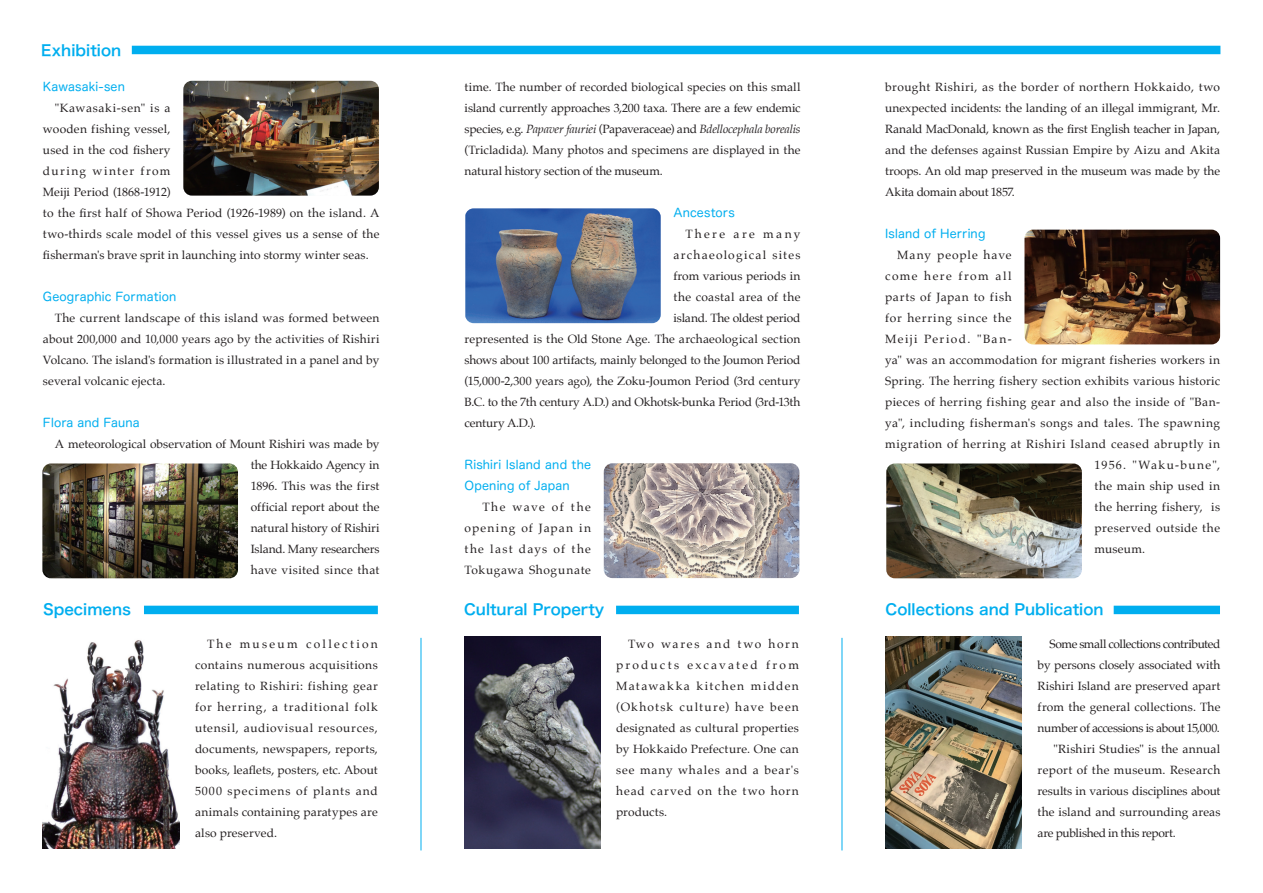
<style>
.page{position:relative;width:1263px;height:893px;background:#fff}
.page>*{position:absolute;margin:0;border:0;box-sizing:border-box;transform-origin:0 0}
.t1{font:15px "Hira Kaku Pro W6";color:#00aeef}
.t2{font:12px/21px "Palatino";letter-spacing:.015em;color:#231f20;text-align:justify}
.t3{font:12px "Palatino";letter-spacing:-.02em;color:#231f20}
.t4{font:12px/21px "Hira Maru Pro N W4";letter-spacing:.015em;color:#00aeef}
.t5{font:12px "Palatino";letter-spacing:.04em;color:#231f20}
.t6{font:12px "Palatino";letter-spacing:.035em;color:#231f20}
.t7{font:12px "Palatino";letter-spacing:.045em;color:#231f20}
.t8{font:12px "Palatino";letter-spacing:-.005em;color:#231f20}
.t9{font:12px "Palatino";letter-spacing:-.03em;color:#231f20}
.t10{font:12px "Palatino";letter-spacing:-.01em;color:#231f20}
.t11{font:12px "Palatino";letter-spacing:-.035em;color:#231f20}
.t12{font:12px "Palatino";letter-spacing:-.025em;color:#231f20}
.t13{font:12px "Palatino";letter-spacing:.105em;color:#231f20}
.t14{font:12px "Palatino";letter-spacing:.05em;color:#231f20}
.t15{font:12px "Palatino";letter-spacing:.065em;color:#231f20}
.t16{font:12px "Palatino";letter-spacing:.115em;color:#231f20}
.t17{font:12px "Palatino";letter-spacing:.11em;color:#231f20}
.t18{font:12px "Palatino";letter-spacing:.12em;color:#231f20}
.t19{font:12px "Palatino";letter-spacing:.075em;color:#231f20}
.t20{font:12px "Palatino";letter-spacing:.195em;color:#231f20}
.s1{font-style:italic}
</style>
<div class="page">
<img style="left:885px;top:636px;width:137px;height:213px">
<img style="left:464px;top:636px;width:136px;height:213px">
<img style="left:43px;top:640px;width:136px;height:209px">
<img style="left:886px;top:463px;width:196px;height:115px">
<div style="left:132px;top:46px;width:1088px;height:8px;background:#00aeef"></div>
<div style="left:144px;top:606px;width:234px;height:8px;background:#00aeef"></div>
<div style="left:616px;top:606px;width:183px;height:8px;background:#00aeef"></div>
<div style="left:1114px;top:606px;width:106px;height:8px;background:#00aeef"></div>
<img style="left:183px;top:81px;width:196px;height:115px">
<img style="left:465px;top:208px;width:196px;height:115px">
<img style="left:1024px;top:230px;width:196px;height:114px">
<img style="left:42px;top:463px;width:196px;height:115px">
<img style="left:604px;top:463px;width:195px;height:115px">
<hr style="left:421px;top:638px;width:1px;height:212px;background:#00aeef">
<hr style="left:842px;top:638px;width:1px;height:212px;background:#00aeef">
<p class="t1" style="left:41px;top:37px;width:81px">Exhibition</p>
<p class="t4" style="left:43px;top:76px;width:83px">Kawasaki-sen</p>
<p class="t2" style="left:43px;top:97px;width:338px;text-align:left;text-indent:12px">"Kawasaki-sen" is a<br>wooden fishing vessel,<br>used in the cod fishery<br>during winter from<br>Meiji Period (1868-1912)<br>to the first half of Showa Period (1926-1989) on the island. A two-thirds scale model of this vessel gives us a sense of the fisherman's brave sprit in launching into stormy winter seas.</p>
<p class="t4" style="left:43px;top:286px;width:135px">Geographic Formation</p>
<p class="t2" style="left:43px;top:307px;width:338px;text-indent:12px">The current landscape of this island was formed between about 200,000 and 10,000 years ago by the activities of Rishiri Volcano. The island's formation is illustrated in a panel and by several volcanic ejecta.</p>
<p class="t4" style="left:43px;top:412px;width:98px">Flora and Fauna</p>
<p class="t2" style="left:251px;top:433px;width:130px;text-indent:-196px">A meteorological observation of Mount Rishiri was made by the Hokkaido Agency in 1896. This was the first official report about the natural history of Rishiri Island. Many researchers have visited since that</p>
<p class="t2" style="left:465px;top:76px;width:337px">time. The number of recorded biological species on this small island currently approaches 3,200 taxa. There are a few endemic species, e.g. <span class="s1">Papaver fauriei</span> (Papaveraceae) and <span class="s1">Bdellocephala borealis </span>(Tricladida). Many photos and specimens are displayed in the natural history section of the museum.</p>
<p class="t4" style="left:673px;top:202px;width:63px">Ancestors</p>
<p class="t20" style="left:685px;top:224px;width:117px">There are many</p>
<p class="t13" style="left:673px;top:245px;width:129px">archaeological sites</p>
<p class="t2" style="left:673px;top:265px;width:129px">from various periods in</p>
<p class="t6" style="left:673px;top:287px;width:129px">the coastal area of the</p>
<p class="t3" style="left:673px;top:308px;width:129px">island. The oldest period</p>
<p class="t2" style="left:465px;top:328px;width:337px">represented is the Old Stone Age. The archaeological section</p>
<p class="t3" style="left:465px;top:350px;width:337px">shows about 100 artifacts, mainly belonged to the Joumon Period</p>
<p class="t2" style="left:465px;top:370px;width:337px">(15,000-2,300 years ago), the Zoku-Joumon Period (3rd century</p>
<p class="t3" style="left:465px;top:392px;width:337px">B.C. to the 7th century A.D.) and Okhotsk-bunka Period (3rd-13th</p>
<p class="t8" style="left:465px;top:413px;width:73px">century A.D.).</p>
<p class="t4" style="left:465px;top:454px;width:128px">Rishiri Island and the<br>Opening of Japan</p>
<p class="t2" style="left:465px;top:496px;width:128px;text-indent:18px">The wave of the opening of Japan in the last days of the Tokugawa Shogunate</p>
<p class="t2" style="left:885px;top:76px;width:336px">brought Rishiri, as the border of northern Hokkaido, two unexpected incidents: the landing of an illegal immigrant, Mr.<br>Ranald MacDonald, known as the first English teacher in Japan, and the defenses against Russian Empire by Aizu and Akita troops. An old map preserved in the museum was made by the Akita domain about 1857.</p>
<p class="t4" style="left:885px;top:223px;width:102px">Island of Herring</p>
<p class="t19" style="left:897px;top:245px;width:116px">Many people have</p>
<p class="t18" style="left:885px;top:266px;width:128px">come here from all</p>
<p class="t14" style="left:885px;top:287px;width:128px">parts of Japan to fish</p>
<p class="t15" style="left:885px;top:308px;width:128px">for herring since the</p>
<p class="t16" style="left:885px;top:329px;width:128px">Meiji Period. "Ban-</p>
<p class="t2" style="left:885px;top:349px;width:336px">ya" was an accommodation for migrant fisheries workers in</p>
<p class="t2" style="left:885px;top:370px;width:336px">Spring. The herring fishery section exhibits various historic</p>
<p class="t5" style="left:885px;top:392px;width:336px">pieces of herring fishing gear and also the inside of "Ban-</p>
<p class="t5" style="left:885px;top:413px;width:336px">ya", including fisherman's songs and tales. The spawning</p>
<p class="t7" style="left:885px;top:434px;width:336px">migration of herring at Rishiri Island ceased abruptly in</p>
<p class="t17" style="left:1095px;top:455px;width:127px">1956. "Waku-bune",</p>
<p class="t6" style="left:1095px;top:476px;width:127px">the main ship used in</p>
<p class="t2" style="left:1095px;top:496px;width:127px">the herring fishery, is</p>
<p class="t6" style="left:1095px;top:518px;width:127px">preserved outside the</p>
<p class="t2" style="left:1095px;top:538px;width:52px">museum.</p>
<p class="t1" style="left:43px;top:596px;width:90px">Specimens</p>
<p class="t1" style="left:464px;top:596px;width:142px">Cultural Property</p>
<p class="t1" style="left:885px;top:596px;width:219px">Collections and Publication</p>
<p class="t11" style="left:1049px;top:634px;width:172px">Some small collections contributed</p>
<p class="t8" style="left:1037px;top:655px;width:184px">by persons closely associated with</p>
<p class="t2" style="left:1037px;top:676px;width:184px">Rishiri Island are preserved apart</p>
<p class="t2" style="left:1037px;top:697px;width:184px">from the general collections. The</p>
<p class="t9" style="left:1037px;top:718px;width:184px">number of accessions is about 15,000.</p>
<p class="t2" style="left:1054px;top:739px;width:168px">"Rishiri Studies" is the annual</p>
<p class="t2" style="left:1037px;top:760px;width:184px">report of the museum. Research</p>
<p class="t10" style="left:1037px;top:781px;width:184px">results in various disciplines about</p>
<p class="t2" style="left:1037px;top:802px;width:184px">the island and surrounding areas</p>
<p class="t12" style="left:1037px;top:823px;width:140px">are published in this report.</p>
<p class="t2" style="left:195px;top:634px;width:184px;text-indent:12px">The museum collection contains numerous acquisitions relating to Rishiri: fishing gear for herring, a traditional folk utensil, audiovisual resources, documents, newspapers, reports, books, leaflets, posters, etc. About 5000 specimens of plants and animals containing paratypes are also preserved.</p>
<p class="t2" style="left:616px;top:634px;width:184px;text-indent:12px">Two wares and two horn products excavated from Matawakka kitchen midden (Okhotsk culture) have been designated as cultural properties by Hokkaido Prefecture. One can see many whales and a bear's head carved on the two horn products.</p>
</div>
